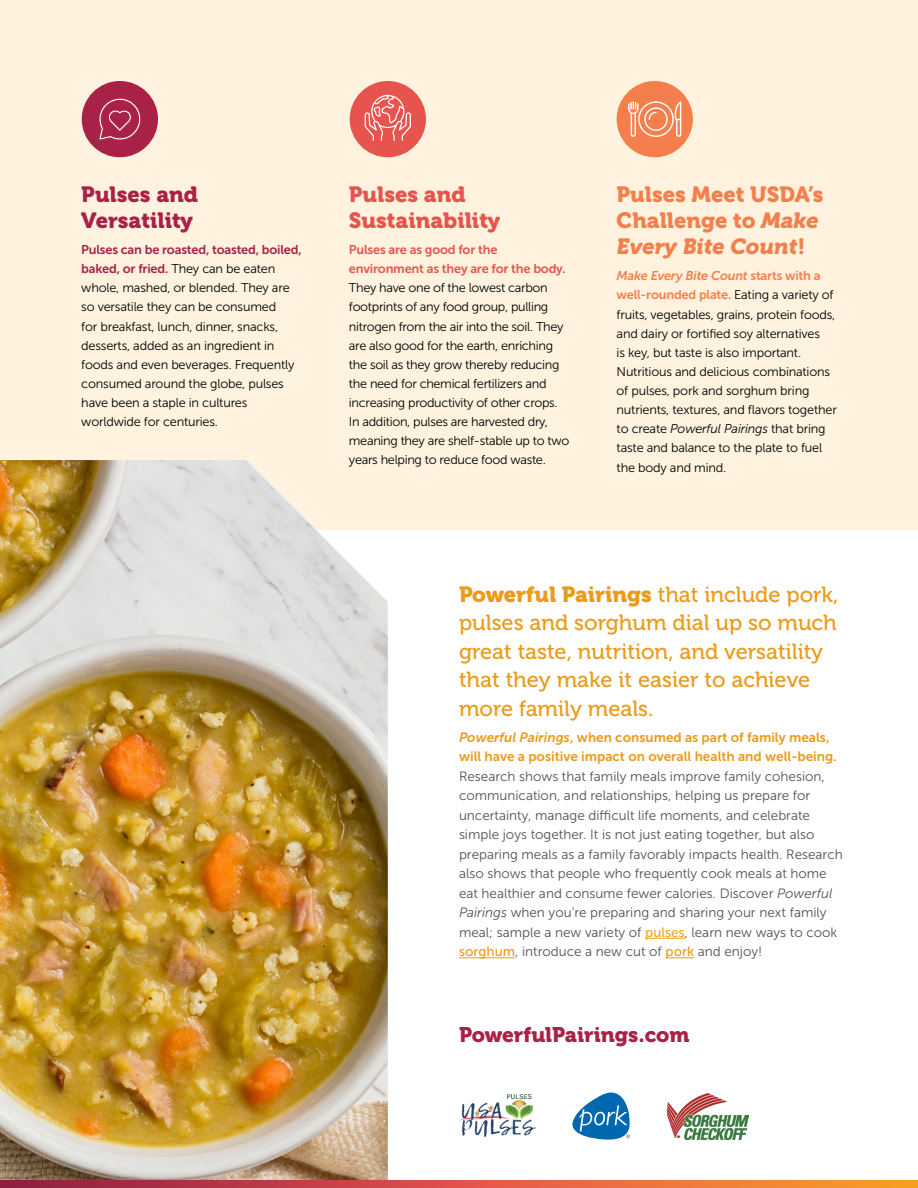
<style>
.page{position:relative;width:918px;height:1188px;background:#fff}
.page>*{position:absolute;margin:0;border:0;box-sizing:border-box;transform-origin:0 0}
.t1{font:21.9px/28.5px "Museo 500";color:#ec9a19}
.t2{font:21.9px/26.2px "Museo 900";color:#f57f4c}
.t3{font:21.9px "Museo 900";color:#ec9a19}
.t4{font:21.9px/26.2px "Museo 900";color:#e7534d}
.t5{font:21.9px/26.2px "Museo 900";color:#aa2147}
.t6{font:21px "Museo 900";color:#aa2147}
.t7{font:13.5px/19.5px "Museo Sans 300";color:#515254}
.t8{font:13.5px/19.5px "Museo Sans 700";color:#ec9a19}
.t9{font:12.75px/19.2px "Museo Sans 300";letter-spacing:-.015em;color:#000}
.t10{font:12.75px/19.2px "Museo Sans 700";letter-spacing:-.015em;color:#f57f4c}
.t11{font:12.75px/19.2px "Museo Sans 700";letter-spacing:-.015em;color:#aa2147}
.t12{font:12.75px/19.2px "Museo Sans 700";letter-spacing:-.015em;color:#e7534d}
.s1{font-family:"Museo Sans 300";color:#000}
.s2{font-style:italic}
.s3{font-family:"Museo 500"}
.s4{font-family:"Museo Sans 500";color:#faa21b}
.s5{font-family:"Museo Sans 500";color:#ec9a19}
</style>
<div class="page">
<div style="left:0;top:0;width:918px;height:529px;background:#fff3df"></div>
<hr style="left:645px;top:938px;width:40px;height:1px;background:#faa21b">
<hr style="left:459px;top:957px;width:56px;height:1px;background:#ec9a19">
<svg style="left:666px;top:957px;width:28px;height:1px"></svg>
<div style="left:82px;top:81px;width:76px;height:76px;background:#aa2147;border-radius:50%"></div>
<div style="left:350px;top:81px;width:76px;height:76px;background:#e7534d;border-radius:50%"></div>
<div style="left:617px;top:81px;width:76px;height:76px;background:#f57f4c;border-radius:50%"></div>
<img style="left:0;top:460px;width:388px;height:721px">
<img style="left:460px;top:1094px;width:75px;height:44px">
<svg style="left:572px;top:1092px;width:58px;height:48px"></svg>
<img style="left:668px;top:1093px;width:80px;height:46px">
<svg style="left:628px;top:101px;width:53px;height:36px"></svg>
<svg style="left:365px;top:94px;width:46px;height:47px"></svg>
<svg style="left:99px;top:98px;width:42px;height:42px"></svg>
<svg style="left:0;top:1181px;width:918px;height:7px;background:#d15840"></svg>
<h1 class="t5" style="left:81px;top:181px;width:118px">Pulses and<br>Versatility</h1>
<p class="t11" style="left:81px;top:240px;width:222px">Pulses can be roasted, toasted, boiled, baked, or fried. <span class="s1">They can be eaten</span></p>
<p class="t9" style="left:81px;top:278px;width:215px">whole, mashed, or blended. They are so versatile they can be consumed for breakfast, lunch, dinner, snacks, desserts, added as an ingredient in foods and even beverages. Frequently consumed around the globe, pulses have been a staple in cultures worldwide for centuries.</p>
<h1 class="t4" style="left:349px;top:181px;width:153px">Pulses and<br>Sustainability</h1>
<p class="t12" style="left:349px;top:240px;width:218px">Pulses are as good for the environment as they are for the body.</p>
<p class="t9" style="left:349px;top:278px;width:222px">They have one of the lowest carbon footprints of any food group, pulling nitrogen from the air into the soil. They are also good for the earth, enriching the soil as they grow thereby reducing the need for chemical fertilizers and increasing productivity of other crops.<br>In addition, pulses are harvested dry, meaning they are shelf-stable up to two years helping to reduce food waste.</p>
<h1 class="t2" style="left:617px;top:181px;width:209px">Pulses Meet USDA’s<br>Challenge to <span class="s2">Make<br>Every Bite Count</span>!</h1>
<p class="t10" style="left:617px;top:266px;width:219px"><span class="s2">Make Every Bite Count</span> starts with a well-rounded plate. <span class="s1">Eating a variety of</span></p>
<p class="t9" style="left:617px;top:305px;width:222px">fruits, vegetables, grains, protein foods, and dairy or fortified soy alternatives<br>is key, but taste is also important.<br>Nutritious and delicious combinations of pulses, pork and sorghum bring nutrients, textures, and flavors together to create <span class="s2">Powerful Pairings</span> that bring taste and balance to the plate to fuel the body and mind.</p>
<h1 class="t3" style="left:459px;top:582px;width:381px">Powerful Pairings <span class="s3">that include pork,</span></h1>
<h1 class="t1" style="left:459px;top:609px;width:379px">pulses and sorghum dial up so much great taste, nutrition, and versatility that they make it easier to achieve more family meals.</h1>
<p class="t8" style="left:459px;top:728px;width:379px"><span class="s2">Powerful Pairings</span>, when consumed as part of family meals, will have a positive impact on overall health and well-being.</p>
<p class="t7" style="left:459px;top:767px;width:385px">Research shows that family meals improve family cohesion, communication, and relationships, helping us prepare for uncertainty, manage difficult life moments, and celebrate simple joys together. It is not just eating together, but also preparing meals as a family favorably impacts health. Research also shows that people who frequently cook meals at home eat healthier and consume fewer calories. Discover <span class="s2">Powerful Pairings</span> when you’re preparing and sharing your next family meal; sample a new variety of <span class="s4">pulses</span>, learn new ways to cook <span class="s5">sorghum</span>, introduce a new cut of <span class="s5">pork</span> and enjoy!</p>
<h2 class="t6" style="left:459px;top:1023px;width:232px">PowerfulPairings.com</h2>
</div>
